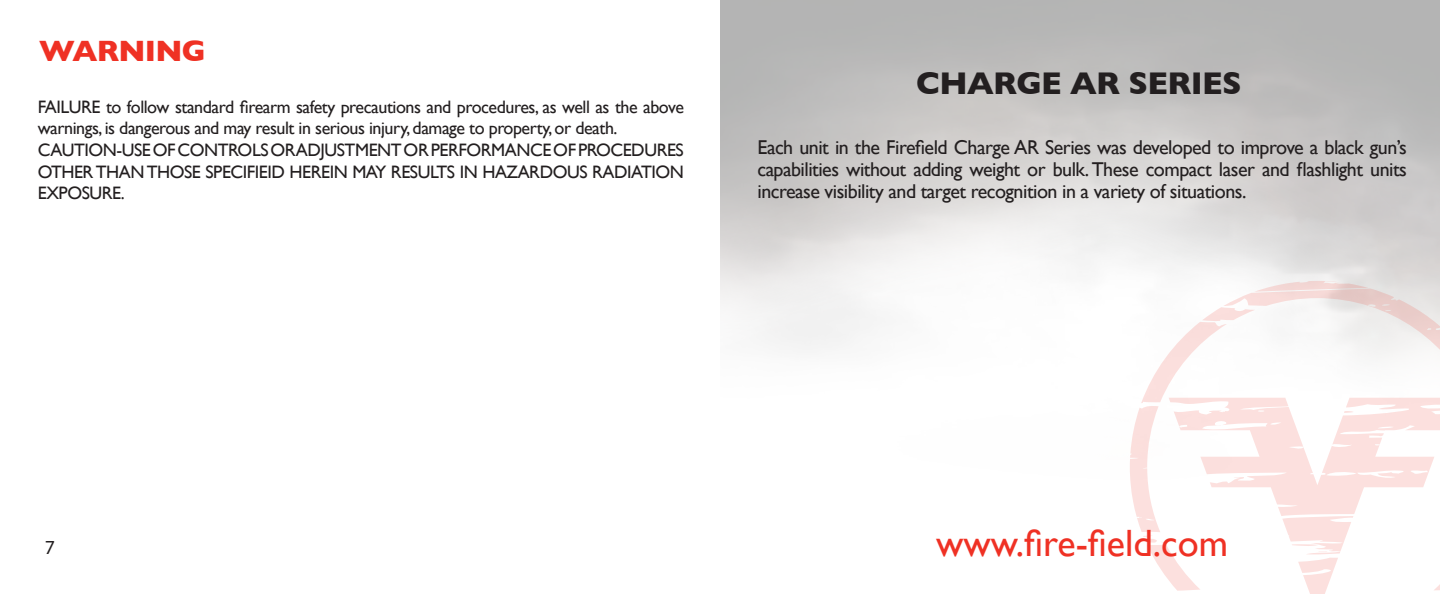
<style>
.page{position:relative;width:1440px;height:594px;background:#fff}
.page>*{position:absolute;margin:0;border:0;box-sizing:border-box;transform-origin:0 0}
.t1{font:38px "Gill Sans";color:#ef3124}
.t2{font:700 32px "Gill Sans";letter-spacing:-.02em;color:#231f20}
.t3{font:700 30px "Gill Sans";letter-spacing:-.025em;color:#ef3124}
.t4{font:20px/22px "Gill Sans";letter-spacing:-.025em;color:#231f20;text-align:justify}
.t5{font:20px "Myriad Pro";color:#231f20}
.t6{font:18px/21.6px "Gill Sans";letter-spacing:-.025em;color:#231f20}
</style>
<div class="page">
<svg style="left:1130px;top:281px;width:310px;height:300px"></svg>
<svg style="left:1169px;top:398px;width:271px;height:196px"></svg>
<h3 class="t3" style="left:39px;top:27px;width:168px">WARNING</h3>
<p class="t6" style="left:38px;top:96px;width:648px">FAILURE to follow standard firearm safety precautions and procedures, as well as the above warnings, is dangerous and may result in serious injury, damage to property, or death.<br>CAUTION-USE OF CONTROLS OR ADJUSTMENT OR PERFORMANCE OF PROCEDURES OTHER THAN THOSE SPECIFIEID HEREIN MAY RESULTS IN HAZARDOUS RADIATION EXPOSURE.</p>
<h2 class="t2" style="left:916px;top:58px;width:327px">CHARGE AR SERIES</h2>
<p class="t4" style="left:758px;top:137px;width:651px">Each unit in the Firefield Charge AR Series was developed to improve a black gun’s capabilities without adding weight or bulk. These compact laser and flashlight units increase visibility and target recognition in a variety of situations.</p>
<p class="t5" style="left:45px;top:535px;width:12px">7</p>
<h1 class="t1" style="left:936px;top:521px;width:293px">www.fire-field.com</h1>
</div>
